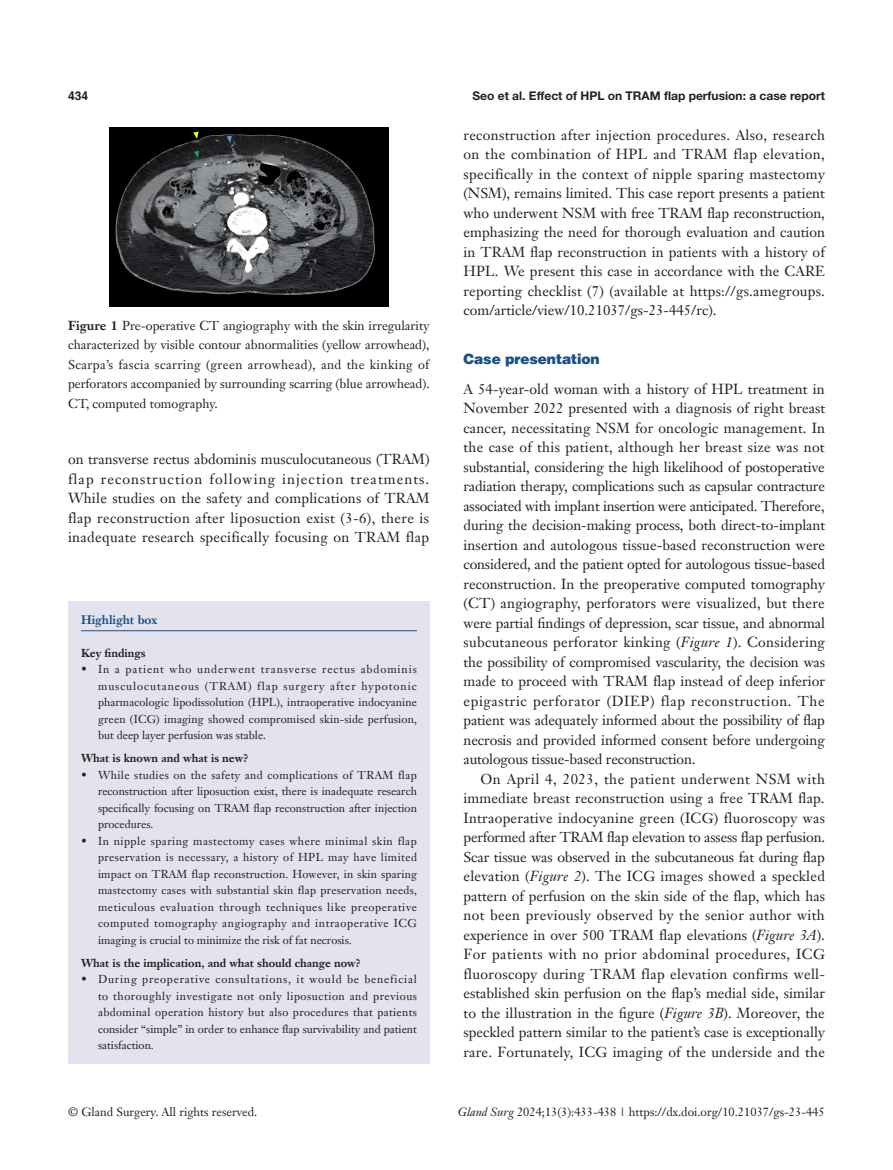
<style>
.page{position:relative;width:893px;height:1170px;background:#fff}
.page>*{position:absolute;margin:0;border:0;box-sizing:border-box;transform-origin:0 0}
.t1{font:14.25px/19.5px "Janson Text LT";letter-spacing:.015em;color:#231f20;text-align:justify}
._1ji-6_5{font:900 14.25px "Helvetica";color:#1c5085}
.t2{font:12.75px/19.5px "Janson Text LT";letter-spacing:-.005em;color:#231f20;text-align:justify}
.t3{font:12px "Janson Text LT";color:#231f20}
.t4{font:700 12px "Helvetica Neue LT Pro";color:#231f20}
.Cite{font:700 12px "Janson Text LT";color:#1c5085}
.t5{font:700 12px "Helvetica";color:#231f20}
.Cite-2{font:11.25px/16.5px "Janson Text LT";color:#231f20;text-align:justify}
.Cite-3{font:700 11.25px "Janson Text LT";color:#231f20}
.s1{font-weight:700}
.s2{font-style:italic}
</style>
<div class="page">
<div style="left:68px;top:601px;width:362px;height:462px;background:#e2e3ec"></div>
<hr style="left:81px;top:630px;width:336px;height:1px;background:#1c5085">
<img style="left:109px;top:128px;width:279px;height:178px">
<p class="t5" style="left:68px;top:88px;width:22px">434</p>
<p class="t4" style="left:472px;top:88px;width:354px">Seo et al. Effect of HPL on TRAM flap perfusion: a case report</p>
<p class="t2" style="left:68px;top:315px;width:363px"><span class="s1">Figure 1</span> Pre-operative CT angiography with the skin irregularity characterized by visible contour abnormalities (yellow arrowhead), Scarpa’s fascia scarring (green arrowhead), and the kinking of perforators accompanied by surrounding scarring (blue arrowhead).<br>CT, computed tomography.</p>
<p class="t1" style="left:68px;top:449px;width:363px">on transverse rectus abdominis musculocutaneous (TRAM) flap reconstruction following injection treatments.<br>While studies on the safety and complications of TRAM flap reconstruction after liposuction exist (3-6), there is inadequate research specifically focusing on TRAM flap</p>
<p class="Cite" style="left:81px;top:612px;width:78px">Highlight box</p>
<p class="Cite-3" style="left:81px;top:645px;width:66px">Key findings</p>
<p class="Cite-2" style="left:98px;top:661px;width:321px;text-indent:-17px">• In a patient who underwent transverse rectus abdominis musculocutaneous (TRAM) flap surgery after hypotonic pharmacologic lipodissolution (HPL), intraoperative indocyanine green (ICG) imaging showed compromised skin-side perfusion, but deep layer perfusion was stable.</p>
<p class="Cite-3" style="left:81px;top:751px;width:169px">What is known and what is new?</p>
<p class="Cite-2" style="left:98px;top:766px;width:320px;text-indent:-17px">• While studies on the safety and complications of TRAM flap reconstruction after liposuction exist, there is inadequate research specifically focusing on TRAM flap reconstruction after injection procedures.</p>
<p class="Cite-2" style="left:98px;top:832px;width:321px;text-indent:-17px">• In nipple sparing mastectomy cases where minimal skin flap preservation is necessary, a history of HPL may have limited impact on TRAM flap reconstruction. However, in skin sparing mastectomy cases with substantial skin flap preservation needs, meticulous evaluation through techniques like preoperative computed tomography angiography and intraoperative ICG imaging is crucial to minimize the risk of fat necrosis.</p>
<p class="Cite-3" style="left:81px;top:955px;width:281px">What is the implication, and what should change now?</p>
<p class="Cite-2" style="left:98px;top:970px;width:321px;text-indent:-17px">• During preoperative consultations, it would be beneficial to thoroughly investigate not only liposuction and previous abdominal operation history but also procedures that patients consider “simple” in order to enhance flap survivability and patient satisfaction.</p>
<p class="t1" style="left:463px;top:125px;width:363px">reconstruction after injection procedures. Also, research on the combination of HPL and TRAM flap elevation, specifically in the context of nipple sparing mastectomy (NSM), remains limited. This case report presents a patient who underwent NSM with free TRAM flap reconstruction, emphasizing the need for thorough evaluation and caution in TRAM flap reconstruction in patients with a history of HPL. We present this case in accordance with the CARE reporting checklist (7) (available at https://gs.amegroups. com/article/view/10.21037/gs-23-445/rc).</p>
<p class="_1ji-6_5" style="left:463px;top:350px;width:138px">Case presentation</p>
<p class="t1" style="left:463px;top:378px;width:363px">A 54-year-old woman with a history of HPL treatment in November 2022 presented with a diagnosis of right breast cancer, necessitating NSM for oncologic management. In the case of this patient, although her breast size was not substantial, considering the high likelihood of postoperative radiation therapy, complications such as capsular contracture associated with implant insertion were anticipated. Therefore, during the decision-making process, both direct-to-implant insertion and autologous tissue-based reconstruction were considered, and the patient opted for autologous tissue-based reconstruction. In the preoperative computed tomography (CT) angiography, perforators were visualized, but there were partial findings of depression, scar tissue, and abnormal subcutaneous perforator kinking (<span class="s2">Figure 1</span>). Considering the possibility of compromised vascularity, the decision was made to proceed with TRAM flap instead of deep inferior epigastric perforator (DIEP) flap reconstruction. The patient was adequately informed about the possibility of flap necrosis and provided informed consent before undergoing autologous tissue-based reconstruction.</p>
<p class="t1" style="left:463px;top:768px;width:363px;text-indent:17px">On April 4, 2023, the patient underwent NSM with immediate breast reconstruction using a free TRAM flap.<br>Intraoperative indocyanine green (ICG) fluoroscopy was performed after TRAM flap elevation to assess flap perfusion.<br>Scar tissue was observed in the subcutaneous fat during flap elevation (<span class="s2">Figure 2</span>). The ICG images showed a speckled pattern of perfusion on the skin side of the flap, which has not been previously observed by the senior author with experience in over 500 TRAM flap elevations (<span class="s2">Figure 3A</span>).<br>For patients with no prior abdominal procedures, ICG fluoroscopy during TRAM flap elevation confirms well&shy;established skin perfusion on the flap’s medial side, similar to the illustration in the figure (<span class="s2">Figure 3B</span>). Moreover, the speckled pattern similar to the patient’s case is exceptionally rare. Fortunately, ICG imaging of the underside and the</p>
<p class="t3" style="left:68px;top:1104px;width:191px">© Gland Surgery. All rights reserved.</p>
<p class="t3" style="left:458px;top:1104px;width:368px"><span class="s2">Gland Surg</span> 2024;13(3):433-438 | https://dx.doi.org/10.21037/gs-23-445</p>
</div>
